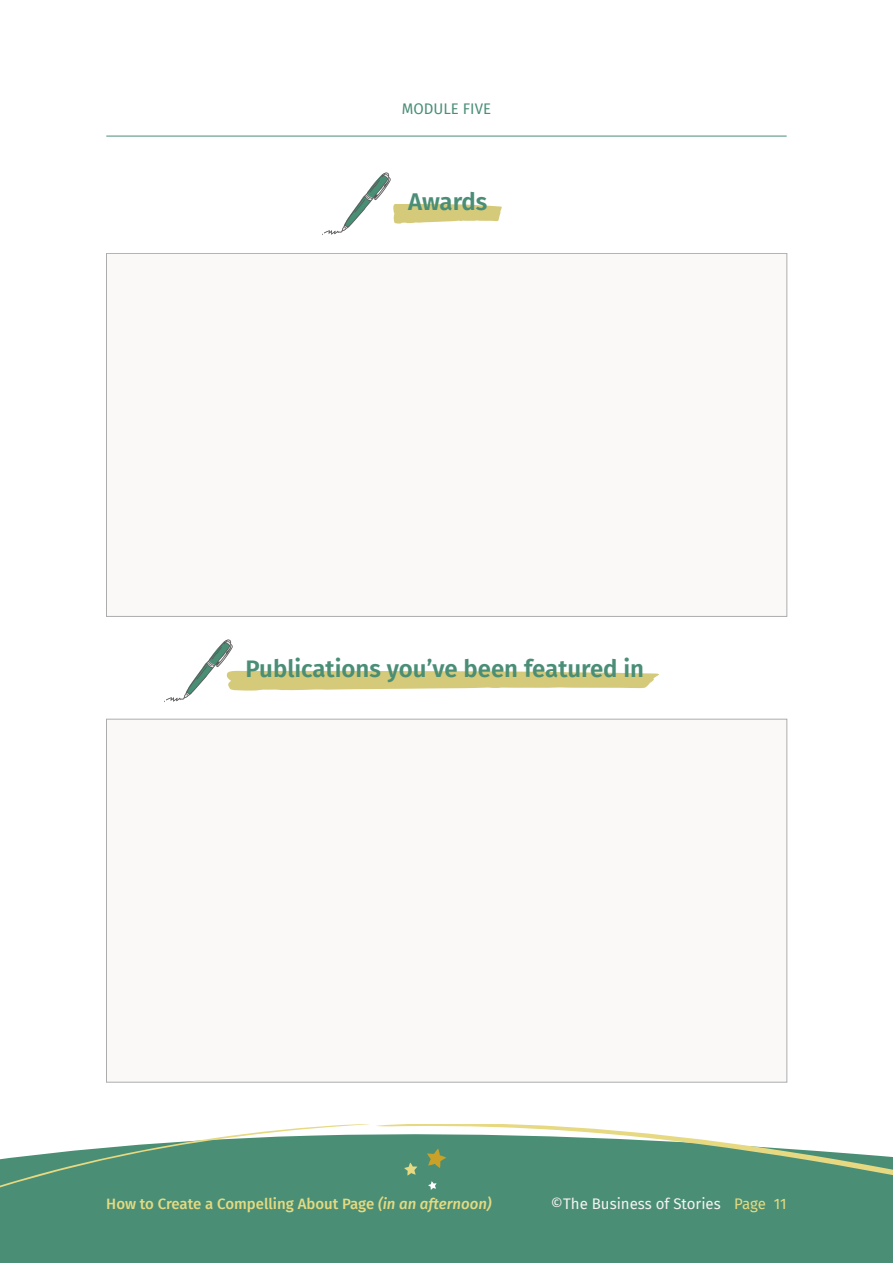
<style>
.page{position:relative;width:893px;height:1263px;background:#fff}
.page>*{position:absolute;margin:0;border:0;box-sizing:border-box;transform-origin:0 0}
.t1{font:600 24px "Fira Sans";color:#4a8e76}
.t2{font:500 15px "Fira Sans";color:#e5da81}
.t3{font:15px "Fira Sans";color:#f5f3f2}
.t4{font:15px "Fira Sans";color:#4a8e76}
.s1{font-style:italic}
.s2{color:#e5da81}
</style>
<div class="page">
<svg style="left:0;top:1124px;width:893px;height:139px;fill:#4a8f75"></svg>
<svg style="left:427px;top:1148px;width:19px;height:20px"></svg>
<svg style="left:404px;top:1162px;width:13px;height:13px"></svg>
<svg style="left:428px;top:1181px;width:9px;height:9px"></svg>
<hr style="left:106px;top:136px;width:681px;height:1px;background:#4a8e76">
<img style="left:322px;top:172px;width:69px;height:63px">
<svg style="left:393px;top:204px;width:109px;height:20px"></svg>
<div style="left:106px;top:253px;width:681px;height:364px;background:#f5f3f2"></div>
<img style="left:164px;top:639px;width:69px;height:63px">
<svg style="left:226px;top:671px;width:433px;height:19px"></svg>
<div style="left:106px;top:719px;width:681px;height:363px;background:#f5f3f2"></div>
<p class="t4" style="left:402px;top:97px;width:91px">MODULE FIVE</p>
<h1 class="t1" style="left:408px;top:182px;width:81px">Awards</h1>
<h1 class="t1" style="left:246px;top:649px;width:400px">Publications you’ve been featured in</h1>
<p class="t2" style="left:106px;top:1192px;width:387px">How to Create a Compelling About Page <span class="s1">(in an afternoon)</span></p>
<p class="t3" style="left:551px;top:1192px;width:237px">©The Business of Stories <span class="s2">Page 11</span></p>
</div>
